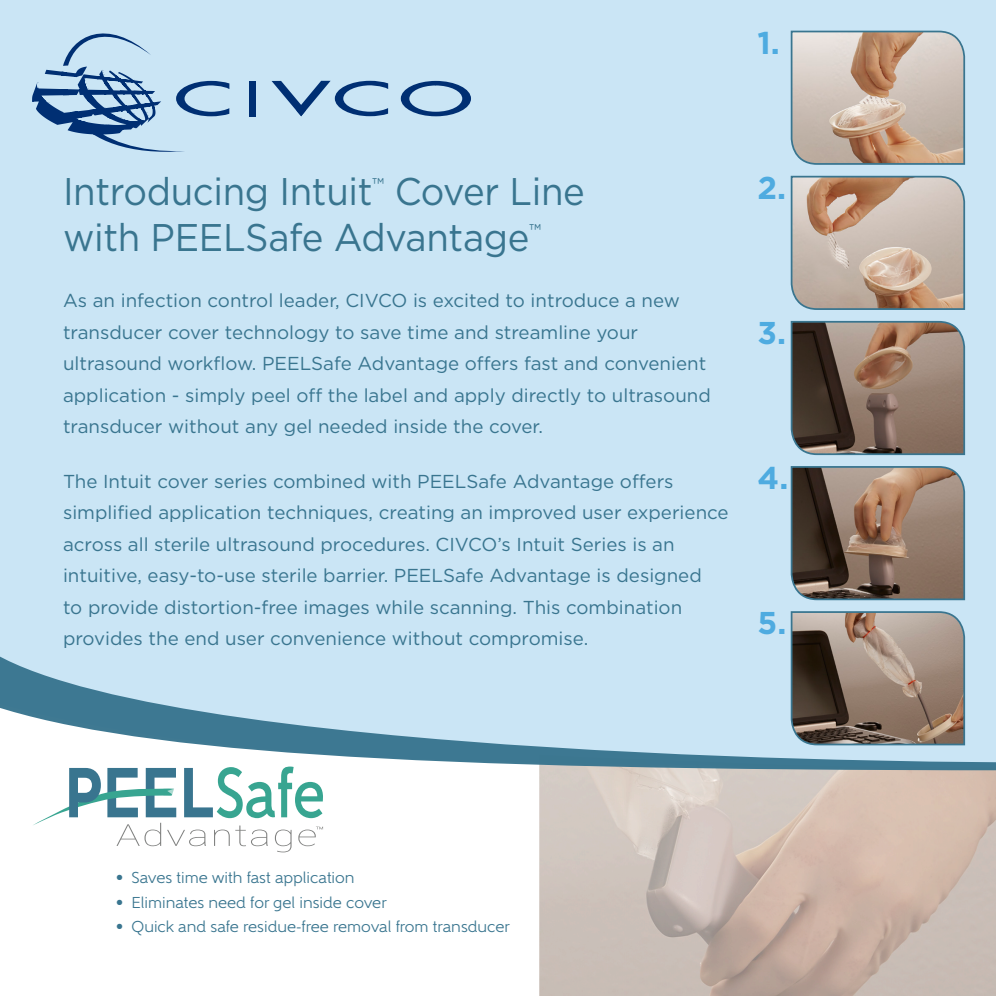
<style>
.page{position:relative;width:996px;height:996px;background:#fff}
.page>*{position:absolute;margin:0;border:0;box-sizing:border-box;transform-origin:0 0}
.t1{font:38.5px "Gotham";letter-spacing:-.01em;color:#39758f;scale:.95 1}
.t2{font:700 31.5px "Gotham";color:#4eabe0}
.t3{font:18.72px/31.5px "Gotham";color:#39758f}
.t4{font:15.75px "Gentleman 500";color:#39758f}
</style>
<div class="page">
<svg style="left:280px;top:770px;width:715px;height:225px"></svg>
<div style="left:0;top:0;width:995px;height:642px;background:#cae5f5"></div>
<svg style="left:32px;top:17px;width:197px;height:138px;background:#a8c6df"></svg>
<div style="left:249px;top:81px;width:7px;height:35px;background:#002f73"></div>
<svg style="left:271px;top:81px;width:117px;height:35px;background:#90b1cf"></svg>
<svg style="left:401px;top:81px;width:70px;height:35px;background:#83a5c7"></svg>
<svg style="left:789px;top:30px;width:176px;height:136px;background:#c3b2a4"></svg>
<svg style="left:789px;top:175px;width:176px;height:136px;background:#bfac9f"></svg>
<svg style="left:789px;top:320px;width:176px;height:136px;background:#7c6a5e"></svg>
<svg style="left:789px;top:465px;width:176px;height:136px;background:#7f6c5f"></svg>
<svg style="left:789px;top:610px;width:176px;height:32px;background:#a59a93"></svg>
<svg style="left:0;top:642px;width:995px;height:128px;background:#abc3cf"></svg>
<svg style="left:32px;top:766px;width:291px;height:86px"></svg>
<p class="t2" style="left:757px;top:24px;width:24px">1.</p>
<p class="t1" style="left:63px;top:170px;width:551px">Introducing Intuit<sup>™</sup> Cover Line</p>
<p class="t1" style="left:63px;top:216px;width:504px">with PEELSafe Advantage<sup>™</sup></p>
<p class="t3" style="left:63px;top:284px;width:649px">As an infection control leader, CIVCO is excited to introduce a new transducer cover technology to save time and streamline your ultrasound workflow. PEELSafe Advantage offers fast and convenient application - simply peel off the label and apply directly to ultrasound transducer without any gel needed inside the cover.</p>
<p class="t3" style="left:63px;top:465px;width:667px">The Intuit cover series combined with PEELSafe Advantage offers simplified application techniques, creating an improved user experience across all sterile ultrasound procedures. CIVCO’s Intuit Series is an intuitive, easy-to-use sterile barrier. PEELSafe Advantage is designed<br>to provide distortion-free images while scanning. This combination provides the end user convenience without compromise.</p>
<p class="t2" style="left:757px;top:169px;width:30px">2.</p>
<p class="t2" style="left:757px;top:314px;width:30px">3.</p>
<p class="t2" style="left:757px;top:459px;width:32px">4.</p>
<p class="t2" style="left:757px;top:604px;width:30px">5.</p>
<p class="t4" style="left:116px;top:868px;width:240px">• Saves time with fast application</p>
<p class="t4" style="left:116px;top:893px;width:272px">• Eliminates need for gel inside cover</p>
<p class="t4" style="left:116px;top:917px;width:395px">• Quick and safe residue-free removal from transducer</p>
</div>
